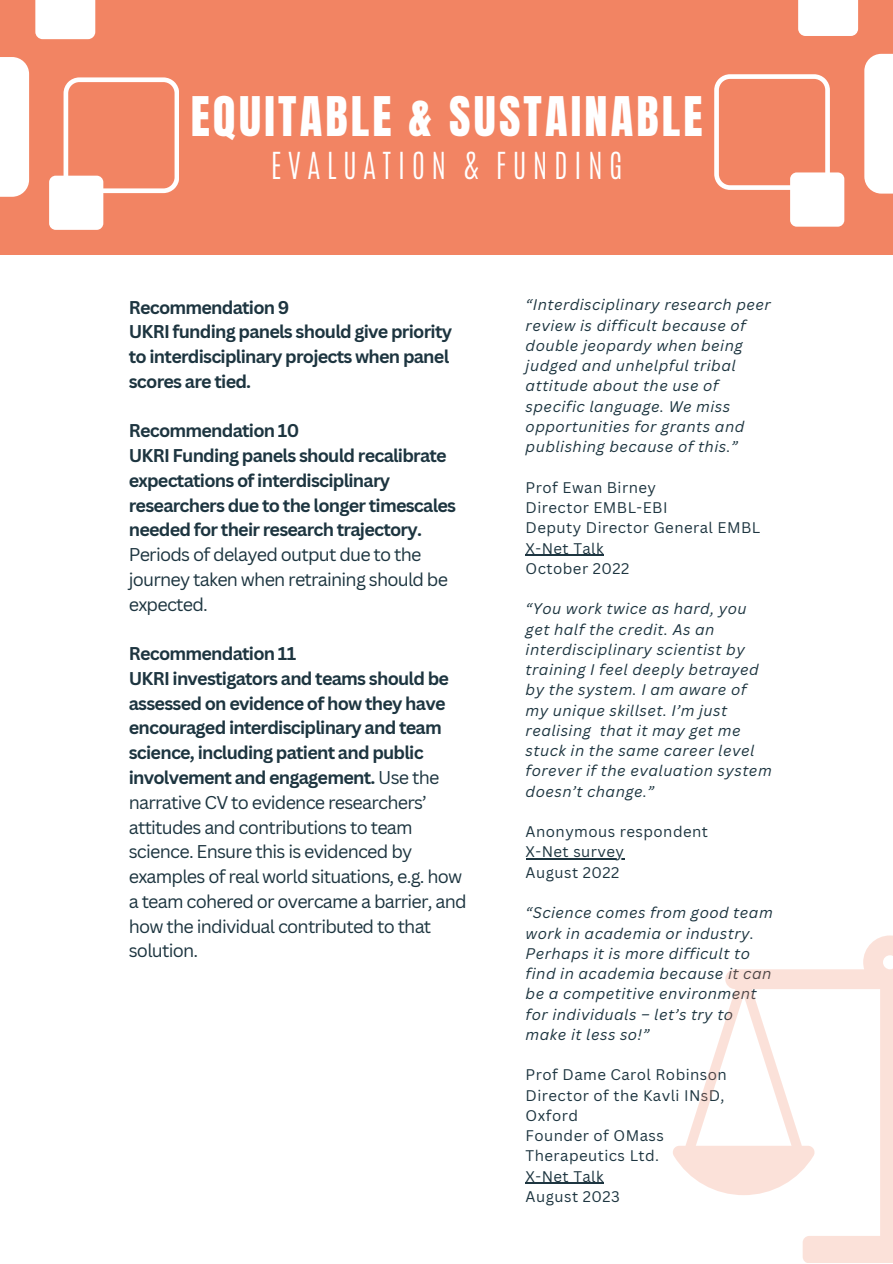
<style>
.page{position:relative;width:893px;height:1264px;background:#fff}
.page>*{position:absolute;margin:0;border:0;box-sizing:border-box;transform-origin:0 0}
.t1{font:46.35px "Anton";letter-spacing:.07em;color:#fff}
.t2{font:300 31.05px "Antonio";letter-spacing:.205em;color:#fff}
.t3{font:18px/24.8px "Canva Sans";letter-spacing:-.045em;color:#1d3540}
.t4{font:700 18px/24.8px "Canva Sans";letter-spacing:-.045em;color:#1d3540}
.t5{font:italic 15px/20.2px "Canva Sans";letter-spacing:.03em;color:#1d3540}
.t6{font:15px/20.2px "Canva Sans";letter-spacing:.03em;color:#1d3540}
.s1{font-weight:700}
</style>
<div class="page">
<div style="left:0;top:0;width:892px;height:255px;background:#f28463"></div>
<svg style="left:864px;top:54px;width:28px;height:140px;background:#fef9f7"></svg>
<div style="left:790px;top:172px;width:54px;height:55px;background:#fff;border-radius:7px"></div>
<div style="left:798px;top:0;width:60px;height:36px;background:#fff"></div>
<svg style="left:714px;top:74px;width:115px;height:116px"></svg>
<div style="left:0;top:57px;width:29px;height:140px;background:#fff"></div>
<div style="left:49px;top:176px;width:54px;height:54px;background:#fff;border-radius:7px"></div>
<div style="left:35px;top:0;width:60px;height:39px;background:#fff"></div>
<svg style="left:64px;top:77px;width:115px;height:116px"></svg>
<hr style="left:525px;top:554px;width:79px;height:2px;background:#1d3540">
<hr style="left:525px;top:858px;width:99px;height:1px;background:#1d3540">
<hr style="left:525px;top:1182px;width:79px;height:1px;background:#1d3540">
<svg style="left:673px;top:935px;width:219px;height:327px"></svg>
<h1 class="t1" style="left:191px;top:83px;width:513px">EQUITABLE &amp; SUSTAINABLE</h1>
<h2 class="t2" style="left:271px;top:144px;width:353px">EVALUATION &amp; FUNDING</h2>
<p class="t4" style="left:129px;top:294px;width:325px">Recommendation 9<br>UKRI funding panels should give priority to interdisciplinary projects when panel scores are tied.</p>
<p class="t4" style="left:129px;top:418px;width:329px">Recommendation 10<br>UKRI Funding panels should recalibrate expectations of interdisciplinary researchers due to the longer timescales needed for their research trajectory.</p>
<p class="t3" style="left:129px;top:542px;width:321px">Periods of delayed output due to the journey taken when retraining should be expected.</p>
<p class="t3" style="left:129px;top:641px;width:339px"><span class="s1">Recommendation 11<br>UKRI investigators and teams should be assessed on evidence of how they have encouraged interdisciplinary and team science, including patient and public involvement and engagement.</span> Use the narrative CV to evidence researchers’ attitudes and contributions to team science. Ensure this is evidenced by examples of real world situations, e.g. how a team cohered or overcame a barrier, and how the individual contributed to that solution.</p>
<p class="t5" style="left:525px;top:294px;width:247px">“Interdisciplinary research peer review is difficult because of double jeopardy when being judged and unhelpful tribal attitude about the use of specific language. We miss opportunities for grants and publishing because of this.”</p>
<p class="t6" style="left:525px;top:477px;width:236px">Prof Ewan Birney<br>Director EMBL-EBI<br>Deputy Director General EMBL<br>X-Net Talk<br>October 2022</p>
<p class="t5" style="left:525px;top:598px;width:247px">“You work twice as hard, you get half the credit. As an interdisciplinary scientist by training I feel deeply betrayed by the system. I am aware of my unique skillset. I’m just realising that it may get me stuck in the same career level forever if the evaluation system doesn’t change.”</p>
<p class="t6" style="left:525px;top:821px;width:184px">Anonymous respondent<br>X-Net survey<br>August 2022</p>
<p class="t5" style="left:525px;top:902px;width:248px">“Science comes from good team work in academia or industry.<br>Perhaps it is more difficult to find in academia because it can be a competitive environment for individuals – let’s try to make it less so!”</p>
<p class="t6" style="left:525px;top:1064px;width:203px">Prof Dame Carol Robinson<br>Director of the Kavli INsD,<br>Oxford<br>Founder of OMass<br>Therapeutics Ltd.<br>X-Net Talk<br>August 2023</p>
</div>
